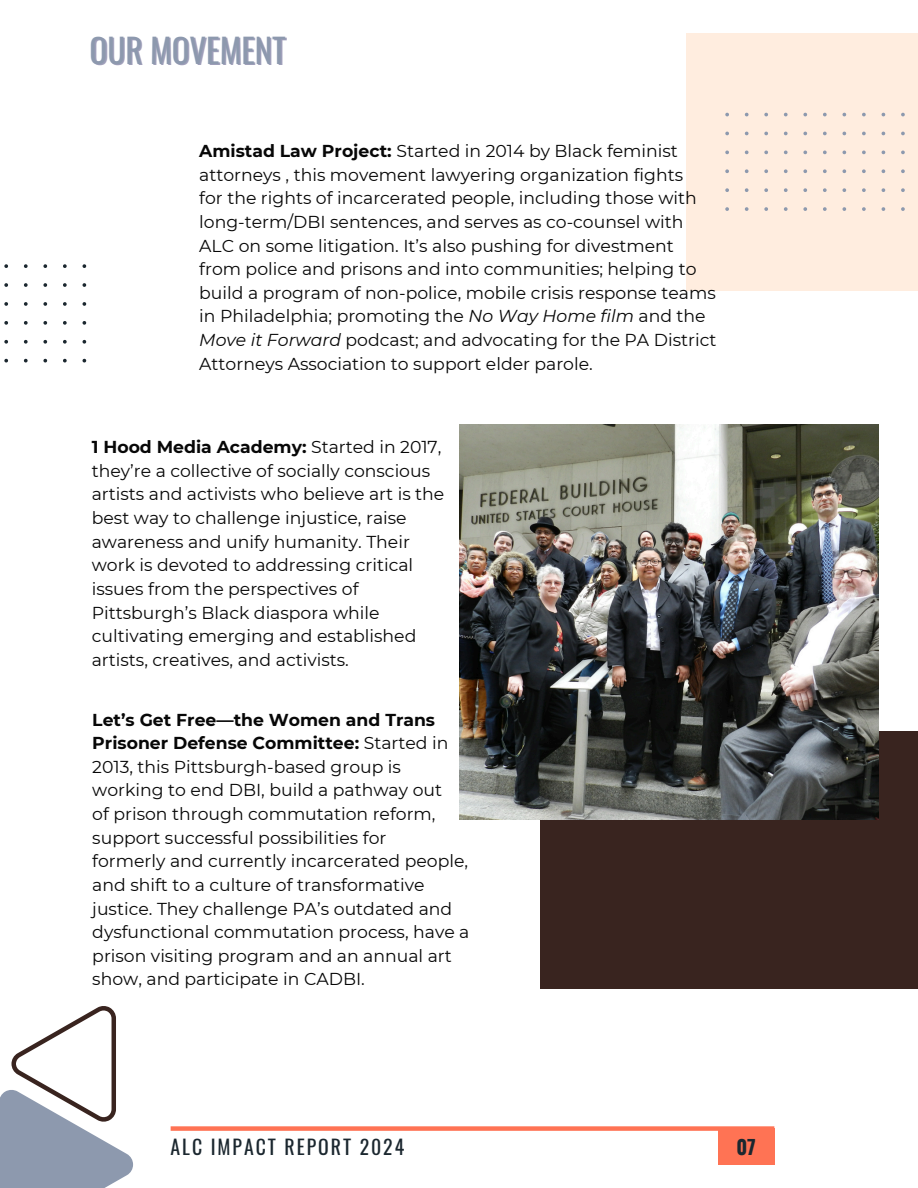
<style>
.page{position:relative;width:918px;height:1188px;background:#fff}
.page>*{position:absolute;margin:0;border:0;box-sizing:border-box;transform-origin:0 0}
.t1{font:33px "Oswald";color:#8d99ae}
.t2{font:19.8px "Oswald";letter-spacing:.1em;color:#1b272f}
.t3{font:700 19.8px "Oswald";color:#1b272f}
.t4{font:17.25px/23.7px "Montserrat";color:#070707}
.t5{font:700 17.25px/23.7px "Montserrat";color:#070707}
.s1{font-weight:700}
.s2{font-style:italic}
.s3{font-weight:400}
</style>
<div class="page">
<svg style="left:0;top:1090px;width:133px;height:98px;fill:#8d99ae"></svg>
<svg style="left:11px;top:1006px;width:105px;height:116px"></svg>
<svg style="left:4px;top:264px;width:82px;height:99px"></svg>
<div style="left:687px;top:33px;width:231px;height:258px;background:#ffeddf"></div>
<div style="left:718px;top:1129px;width:56px;height:36px;background:#ff7354"></div>
<div style="left:171px;top:1126px;width:603px;height:5px;background:#ff7354"></div>
<div style="left:540px;top:731px;width:378px;height:258px;background:#39241f"></div>
<img style="left:459px;top:424px;width:420px;height:395px">
<svg style="left:725px;top:113px;width:180px;height:98px"></svg>
<p class="t1" style="left:90px;top:25px;width:198px">OUR MOVEMENT</p>
<p class="t4" style="left:199px;top:139px;width:485px"><span class="s1">Amistad Law Project:</span> Started in 2014 by Black feminist attorneys , this movement lawyering organization fights</p>
<p class="t4" style="left:199px;top:186px;width:519px">for the rights of incarcerated people, including those with long-term/DBI sentences, and serves as co-counsel with ALC on some litigation. It’s also pushing for divestment from police and prisons and into communities; helping to build a program of non-police, mobile crisis response teams in Philadelphia; promoting the <span class="s2">No Way Home film</span> and the <span class="s2">Move it Forward</span> podcast; and advocating for the PA District Attorneys Association to support elder parole.</p>
<p class="t4" style="left:92px;top:435px;width:351px"><span class="s1">1 Hood Media Academy:</span> Started in 2017, they’re a collective of socially conscious</p>
<p class="t4" style="left:92px;top:482px;width:354px">artists and activists who believe art is the</p>
<p class="t4" style="left:92px;top:506px;width:320px">best way to challenge injustice, raise awareness and unify humanity. Their</p>
<p class="t4" style="left:92px;top:553px;width:323px">work is devoted to addressing critical</p>
<p class="t4" style="left:92px;top:577px;width:268px">issues from the perspectives of</p>
<p class="t4" style="left:92px;top:600px;width:289px">Pittsburgh’s Black diaspora while</p>
<p class="t4" style="left:92px;top:624px;width:326px">cultivating emerging and established</p>
<p class="t4" style="left:92px;top:648px;width:259px">artists, creatives, and activists.</p>
<p class="t5" style="left:92px;top:708px;width:358px">Let’s Get Free—the Women and Trans<br>Prisoner Defense Committee: <span class="s3">Started in<br>2013, this Pittsburgh-based group is</span></p>
<p class="t4" style="left:92px;top:778px;width:351px">working to end DBI, build a pathway out</p>
<p class="t4" style="left:92px;top:802px;width:345px">of prison through commutation reform, support successful possibilities for</p>
<p class="t4" style="left:92px;top:849px;width:379px">formerly and currently incarcerated people, and shift to a culture of transformative justice. They challenge PA’s outdated and dysfunctional commutation process, have a prison visiting program and an annual art show, and participate in CADBI.</p>
<h1 class="t2" style="left:171px;top:1132px;width:235px">ALC IMPACT REPORT 2024</h1>
<p class="t3" style="left:736px;top:1132px;width:21px">07</p>
</div>
